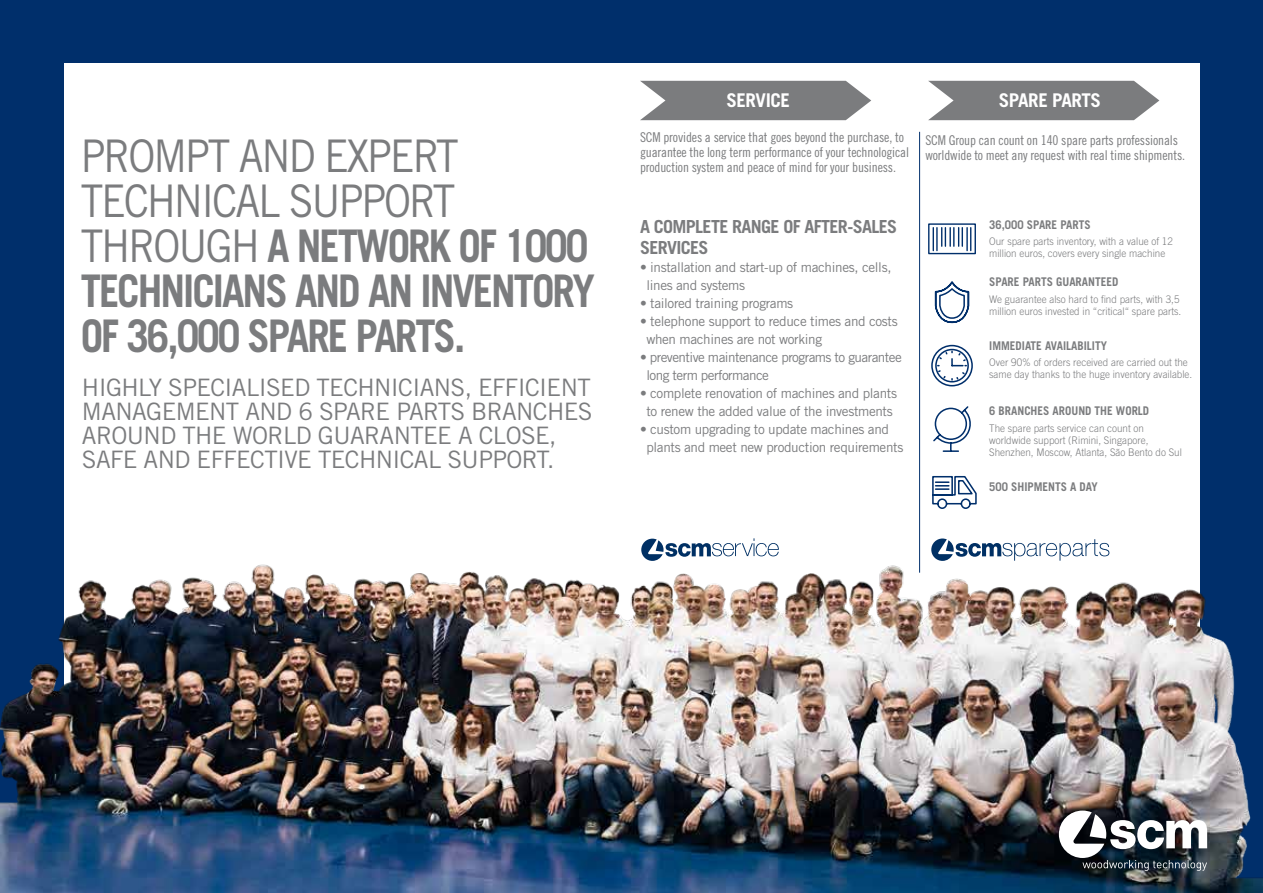
<style>
.page{position:relative;width:1263px;height:893px;background:#002f6b}
.page>*{position:absolute;margin:0;border:0;box-sizing:border-box;transform-origin:0 0}
.t1{font:700 45px/45px "Trade Gothic LT Std";letter-spacing:-.05em;color:#7b7c7e;scale:.9 1}
.t2{font:24px/24px "Trade Gothic LT Std";letter-spacing:-.025em;color:#7b7c7e}
.t3{font:700 18.9px "Trade Gothic LT Std";letter-spacing:-.025em;color:#fff}
.t4{font:700 18px/21px "Trade Gothic LT Std";letter-spacing:-.035em;color:#7b7c7e}
.t5{font:13.5px/18px "Trade Gothic LT Std";letter-spacing:-.025em;color:#7b7c7e}
.t6{font:13.5px/15px "Trade Gothic LT Std Cn 18";letter-spacing:-.01em;color:#7b7c7e}
.t7{font:700 12px "Trade Gothic LT Std";color:#7b7c7e;scale:.94 1}
.t8{font:300 10.5px/12px "Trade Gothic LT Std";color:#7b7c7e;scale:.94 1}
.s1{font-weight:400}
</style>
<div class="page">
<div style="left:64px;top:64px;width:1135px;height:829px;background:#fff"></div>
<hr style="left:919px;top:132px;width:1px;height:441px;background:#002f6b">
<svg style="left:640px;top:81px;width:231px;height:39px"></svg>
<svg style="left:928px;top:81px;width:231px;height:39px"></svg>
<img style="left:0;top:534px;width:1263px;height:359px">
<svg style="left:1059px;top:810px;width:148px;height:61px"></svg>
<svg style="left:932px;top:475px;width:45px;height:34px"></svg>
<svg style="left:928px;top:223px;width:48px;height:32px"></svg>
<svg style="left:931px;top:344px;width:42px;height:43px"></svg>
<svg style="left:934px;top:282px;width:36px;height:42px"></svg>
<svg style="left:933px;top:406px;width:38px;height:46px"></svg>
<svg style="left:641px;top:538px;width:138px;height:23px"></svg>
<svg style="left:931px;top:538px;width:178px;height:23px"></svg>
<h3 class="t3" style="left:726px;top:89px;width:65px">SERVICE</h3>
<h3 class="t3" style="left:999px;top:89px;width:104px">SPARE PARTS</h3>
<h1 class="t1" style="left:81px;top:133px;width:573px"><span class="s1">PROMPT AND EXPERT<br>TECHNICAL SUPPORT<br>THROUGH</span> A NETWORK OF 1000<br>TECHNICIANS AND AN INVENTORY<br>OF 36,000 SPARE PARTS.</h1>
<p class="t6" style="left:640px;top:130px;width:271px">SCM provides a service that goes beyond the purchase, to guarantee the long term performance of your technological production system and peace of mind for your business.</p>
<h3 class="t4" style="left:640px;top:216px;width:259px">A COMPLETE RANGE OF AFTER-SALES<br>SERVICES</h3>
<p class="t5" style="left:646px;top:258px;width:247px;text-indent:-6px">• installation and start-up of machines, cells, lines and systems</p>
<p class="t5" style="left:640px;top:294px;width:155px">• tailored training programs</p>
<p class="t5" style="left:646px;top:312px;width:253px;text-indent:-6px">• telephone support to reduce times and costs when machines are not working</p>
<p class="t5" style="left:646px;top:348px;width:257px;text-indent:-6px">• preventive maintenance programs to guarantee long term performance</p>
<p class="t5" style="left:640px;top:384px;width:258px;text-align:center">• complete renovation of machines and plants to renew the added value of the investments</p>
<p class="t5" style="left:646px;top:420px;width:258px;text-indent:-6px">• custom upgrading to update machines and plants and meet new production requirements</p>
<h2 class="t2" style="left:82px;top:375px;width:512px">HIGHLY SPECIALISED TECHNICIANS, EFFICIENT MANAGEMENT AND 6 SPARE PARTS BRANCHES AROUND THE WORLD GUARANTEE A CLOSE, SAFE AND EFFECTIVE TECHNICAL SUPPORT.</h2>
<p class="t6" style="left:925px;top:132px;width:261px">SCM Group can count on 140 spare parts professionals worldwide to meet any request with real time shipments.</p>
<p class="t7" style="left:989px;top:217px;width:109px">36,000 SPARE PARTS</p>
<p class="t8" style="left:989px;top:236px;width:197px">Our spare parts inventory, with a value of 12 million euros, covers every single machine</p>
<p class="t7" style="left:989px;top:275px;width:139px">SPARE PARTS GUARANTEED</p>
<p class="t8" style="left:989px;top:293px;width:206px">We guarantee also hard to find parts, with 3,5 million euros invested in “critical“ spare parts.</p>
<p class="t7" style="left:989px;top:338px;width:127px">IMMEDIATE AVAILABILITY</p>
<p class="t8" style="left:989px;top:356px;width:218px">Over 90% of orders received are carried out the same day thanks to the huge inventory available.</p>
<p class="t7" style="left:989px;top:403px;width:172px">6 BRANCHES AROUND THE WORLD</p>
<p class="t8" style="left:989px;top:422px;width:206px">The spare parts service can count on worldwide support (Rimini, Singapore,<br>Shenzhen, Moscow, Atlanta, São Bento do Sul</p>
<p class="t7" style="left:989px;top:479px;width:117px">500 SHIPMENTS A DAY</p>
</div>
